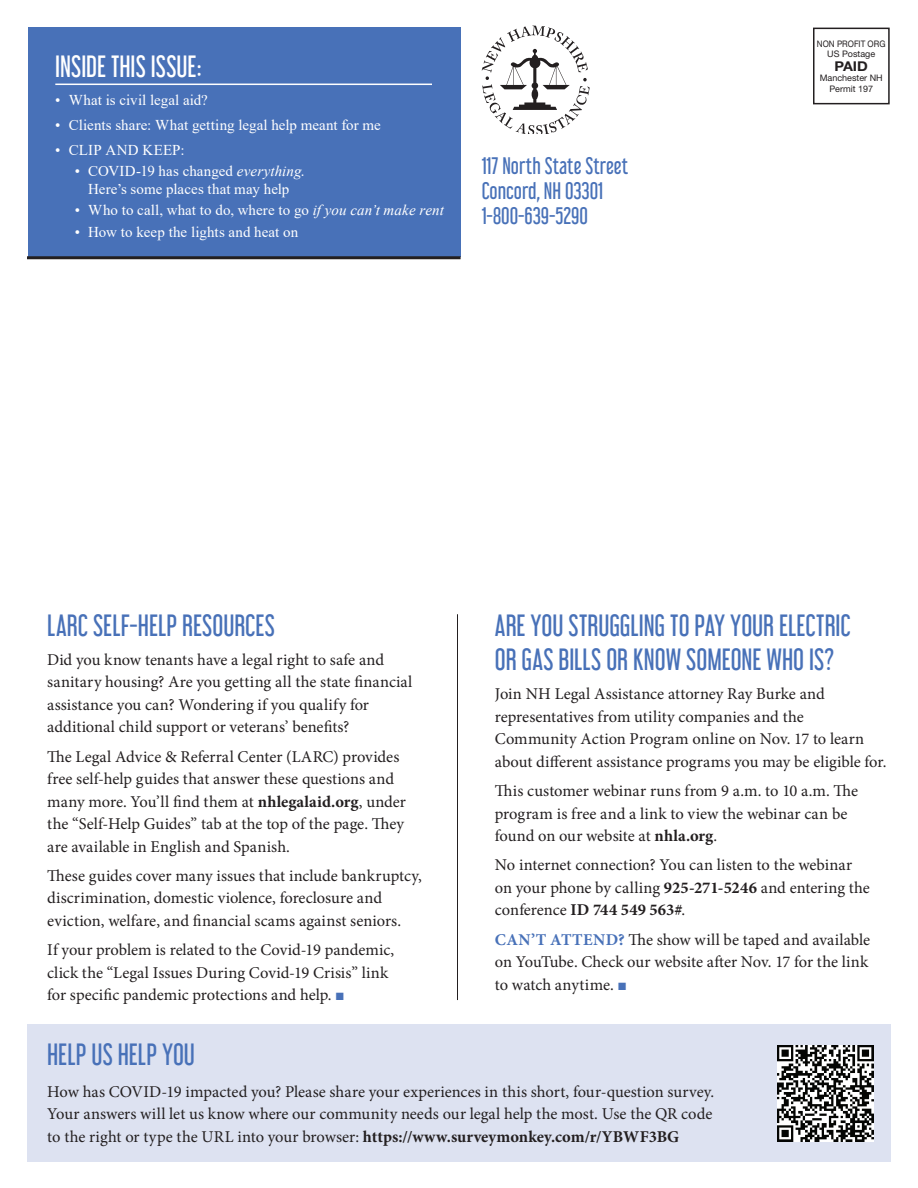
<style>
.page{position:relative;width:918px;height:1188px;background:#fff}
.page>*{position:absolute;margin:0;border:0;box-sizing:border-box;transform-origin:0 0}
.t1{font:27px/34.5px "Libel Suit Rg";color:#4871b8}
.t2{font:27px "Libel Suit Rg";color:#fff}
.t3{font:21px/25.2px "Libel Suit Rg";color:#4871b8}
.t4{font:16.5px/22.5px "Minion Pro";color:#231f20}
.t5{font:15px/18px "Times New Roman";letter-spacing:.005em;color:#fff;text-align:center}
.t6{font:700 13.5px "Helvetica Neue LT Std";color:#231f20;scale:1.07 1}
.t7{font:9px/10.5px "Helvetica Neue LT Std";color:#231f20;text-align:center;scale:.9 1}
.t8{font:9px/10.5px "Helvetica Neue LT Std";color:#231f20;text-align:center}
.s1{font-style:italic}
.s2{font-weight:700}
.s3{font-family:"Arial";font-weight:700;font-size:15.75px;color:#4871b8}
.s4{font-weight:700;color:#4871b8}
</style>
<div class="page">
<div style="left:813px;top:28px;width:77px;height:76px;border:2px solid #231f20"></div>
<div style="left:28px;top:27px;width:433px;height:229px;background:#4871b8"></div>
<hr style="left:55px;top:84px;width:377px;height:1px;background:#fff">
<hr style="left:27px;top:256px;width:434px;height:3px;background:#231f20">
<div style="left:27px;top:1024px;width:864px;height:138px;background:#dde2f1"></div>
<img style="left:777px;top:1046px;width:96px;height:96px">
<hr style="left:457px;top:614px;width:1px;height:386px;background:#231f20">
<svg style="left:482px;top:26px;width:108px;height:108px"></svg>
<h1 class="t2" style="left:55px;top:44px;width:148px">INSIDE THIS ISSUE:</h1>
<p class="t5" style="left:55px;top:91px;width:154px">• What is civil legal aid?</p>
<p class="t5" style="left:55px;top:116px;width:327px">• Clients share: What getting legal help meant for me</p>
<p class="t5" style="left:55px;top:140px;width:131px">• CLIP AND KEEP:</p>
<p class="t5" style="left:75px;top:162px;width:231px">• COVID-19 has changed <span class="s1">everything</span>.<br>Here’s some places that may help</p>
<p class="t5" style="left:75px;top:201px;width:371px">• Who to call, what to do, where to go <span class="s1">if you can’t make rent</span></p>
<p class="t5" style="left:75px;top:222px;width:225px">• How to keep the lights and heat on</p>
<p class="t3" style="left:482px;top:151px;width:148px">117 North State Street<br>Concord, NH 03301<br>1-800-639-5290</p>
<p class="t7" style="left:817px;top:38px;width:78px">NON PROFIT ORG<br>US Postage</p>
<p class="t6" style="left:835px;top:57px;width:33px">PAID</p>
<p class="t8" style="left:820px;top:73px;width:65px">Manchester NH<br>Permit 197</p>
<h1 class="t1" style="left:47px;top:605px;width:229px">LARC SELF-HELP RESOURCES</h1>
<p class="t4" style="left:47px;top:648px;width:367px">Did you know tenants have a legal right to safe and sanitary housing? Are you getting all the state financial assistance you can? Wondering if you qualify for additional child support or veterans’ benefits?</p>
<p class="t4" style="left:47px;top:745px;width:360px">The Legal Advice &amp; Referral Center (LARC) provides free self-help guides that answer these questions and many more. You’ll find them at <span class="s2">nhlegalaid.org</span>, under the “Self-Help Guides” tab at the top of the page. They are available in English and Spanish.</p>
<p class="t4" style="left:47px;top:864px;width:376px">These guides cover many issues that include bankruptcy, discrimination, domestic violence, foreclosure and eviction, welfare, and financial scams against seniors.</p>
<p class="t4" style="left:47px;top:939px;width:349px">If your problem is related to the Covid-19 pandemic, click the “Legal Issues During Covid-19 Crisis” link for specific pandemic protections and help. <span class="s3">■</span></p>
<h1 class="t1" style="left:495px;top:605px;width:357px">ARE YOU STRUGGLING TO PAY YOUR ELECTRIC<br>OR GAS BILLS OR KNOW SOMEONE WHO IS?</h1>
<p class="t4" style="left:495px;top:683px;width:393px">Join NH Legal Assistance attorney Ray Burke and representatives from utility companies and the Community Action Program online on Nov. 17 to learn about different assistance programs you may be eligible for.</p>
<p class="t4" style="left:495px;top:780px;width:365px">This customer webinar runs from 9 a.m. to 10 a.m. The program is free and a link to view the webinar can be found on our website at <span class="s2">nhla.org</span>.</p>
<p class="t4" style="left:495px;top:854px;width:377px">No internet connection? You can listen to the webinar on your phone by calling <span class="s2">925-271-5246</span> and entering the conference <span class="s2">ID 744 549 563#</span>.</p>
<p class="t4" style="left:495px;top:928px;width:377px;text-align:justify"><span class="s4">CAN’T ATTEND?</span> The show will be taped and available on YouTube. Check our website after Nov. 17 for the link to watch anytime. <span class="s3">■</span></p>
<h1 class="t1" style="left:47px;top:1035px;width:149px">HELP US HELP YOU</h1>
<p class="t4" style="left:47px;top:1080px;width:669px;text-align:justify">How has COVID-19 impacted you? Please share your experiences in this short, four-question survey.<br>Your answers will let us know where our community needs our legal help the most. Use the QR code to the right or type the URL into your browser: <span class="s2">https://www.surveymonkey.com/r/YBWF3BG</span></p>
</div>
